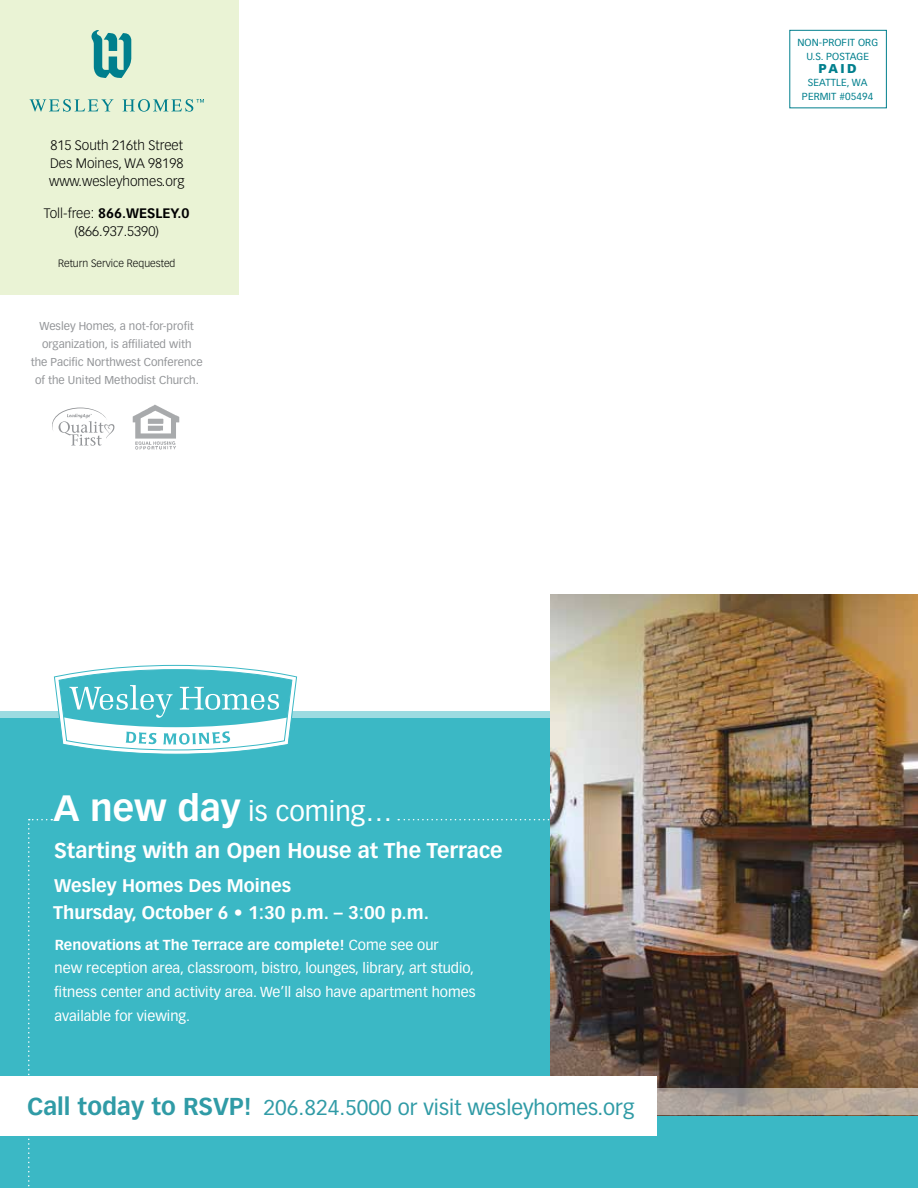
<style>
.page{position:relative;width:918px;height:1188px;background:#fff}
.page>*{position:absolute;margin:0;border:0;box-sizing:border-box;transform-origin:0 0}
.t1{font:27px "Vectora LH";color:#fff}
.t2{font:21px "Vectora LH";color:#309ba6}
.t3{font:700 21px "Vectora LH";color:#fff}
.t4{font:700 18px/27px "Vectora LH";color:#fff}
.t5{font:14.25px/24px "Vectora LH";color:#fff}
.t6{font:300 13.5px/18px "Vectora LH";color:#000;text-align:justify}
.t7{font:900 12.6px "Vectora LH";color:#007f8d}
.t8{font:11.25px/18px "Vectora LH";color:#939598;text-align:center}
.t9{font:300 10.5px "Vectora LH";color:#000}
.t10{font:10.05px/13.8px "Vectora LH";letter-spacing:.01em;color:#007f8d;text-align:center}
.s1{font-weight:700}
.s2{font-weight:700;font-size:36px}
.s3{font-weight:700;font-size:24px}
</style>
<div class="page">
<div style="left:0;top:711px;width:918px;height:477px;background:#3bb8c5"></div>
<div style="left:0;top:711px;width:918px;height:7px;background:#9cdbe1"></div>
<div style="left:0;top:0;width:238px;height:295px;background:#eaf3d5"></div>
<svg style="left:91px;top:30px;width:40px;height:48px"></svg>
<svg style="left:30px;top:99px;width:84px;height:13px"></svg>
<svg style="left:123px;top:99px;width:81px;height:13px"></svg>
<div style="left:789px;top:30px;width:98px;height:78px;border:1px solid #007f8d"></div>
<img style="left:132px;top:405px;width:48px;height:45px">
<svg style="left:52px;top:408px;width:62px;height:38px"></svg>
<svg style="left:28px;top:819px;width:24px;height:368px"></svg>
<svg style="left:398px;top:819px;width:153px;height:1px"></svg>
<svg style="left:54px;top:665px;width:243px;height:89px"></svg>
<img style="left:551px;top:594px;width:367px;height:494px">
<svg style="left:657px;top:1088px;width:261px;height:27px;background:#b1a497"></svg>
<div style="left:0;top:1076px;width:657px;height:60px;background:#fff"></div>
<p class="t6" style="left:49px;top:137px;width:137px">815 South 216th Street Des Moines, WA 98198 www.wesleyhomes.org</p>
<p class="t6" style="left:44px;top:204px;width:147px;text-align:center">Toll-free: <span class="s1">866.WESLEY.0 </span>(866.937.5390)</p>
<p class="t9" style="left:58px;top:258px;width:119px">Return Service Requested</p>
<p class="t8" style="left:31px;top:317px;width:173px">Wesley Homes, a not-for-profit organization, is affiliated with<br>the Pacific Northwest Conference of the United Methodist Church.</p>
<h1 class="t1" style="left:54px;top:795px;width:340px"><span class="s2">A new day</span> is coming…</h1>
<h2 class="t3" style="left:54px;top:838px;width:450px">Starting with an Open House at The Terrace</h2>
<p class="t4" style="left:53px;top:872px;width:377px">Wesley Homes Des Moines<br>Thursday, October 6 • 1:30 p.m. – 3:00 p.m.</p>
<p class="t5" style="left:54px;top:933px;width:423px"><span class="s1">Renovations at The Terrace are complete!</span> Come see our<br>new reception area, classroom, bistro, lounges, library, art studio, fitness center and activity area. We’ll also have apartment homes available for viewing.</p>
<h2 class="t2" style="left:27px;top:1096px;width:609px"><span class="s3">Call today to RSVP!</span> 206.824.5000 or visit wesleyhomes.org</h2>
<p class="t10" style="left:797px;top:35px;width:82px">NON-PROFIT ORG<br>U.S. POSTAGE</p>
<p class="t7" style="left:819px;top:61px;width:40px">PAID</p>
<p class="t10" style="left:802px;top:76px;width:73px">SEATTLE, WA<br>PERMIT #05494</p>
</div>
